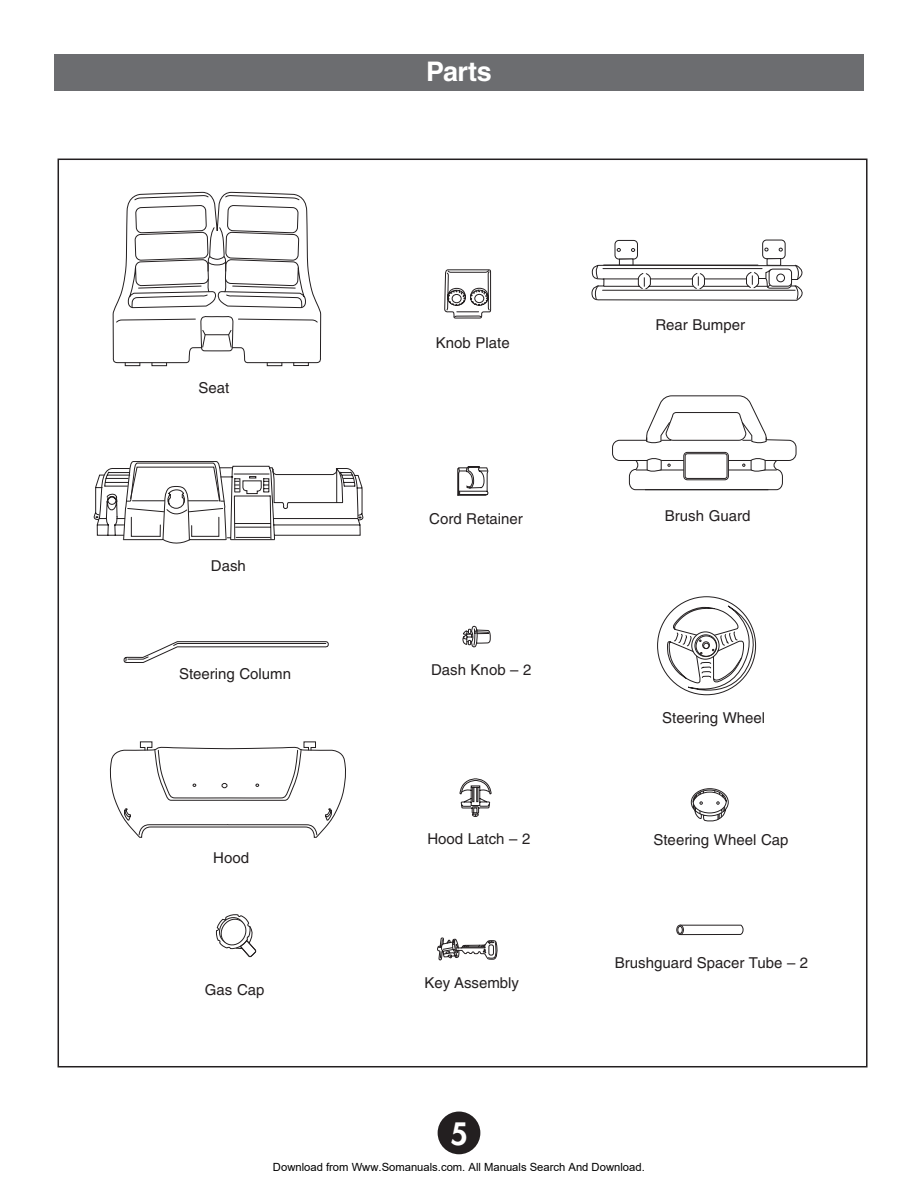
<style>
.page{position:relative;width:918px;height:1188px;background:#fff}
.page>*{position:absolute;margin:0;border:0;box-sizing:border-box;transform-origin:0 0}
.t1{font:800 30px "Futura";color:#fff}
.t2{font:700 27px "Helvetica";letter-spacing:-.015em;color:#fff}
.t3{font:15px "Helvetica";color:#231f20}
.t4{font:11.25px "Arial";color:#000}
</style>
<div class="page">
<div style="left:438px;top:1112px;width:42px;height:42px;background:#231f20;border-radius:50%"></div>
<div style="left:54px;top:54px;width:810px;height:36px;background:#6c6d70"></div>
<svg style="left:691px;top:788px;width:38px;height:34px"></svg>
<svg style="left:460px;top:778px;width:31px;height:39px"></svg>
<svg style="left:444px;top:269px;width:47px;height:50px"></svg>
<svg style="left:463px;top:626px;width:28px;height:22px"></svg>
<svg style="left:437px;top:938px;width:60px;height:23px"></svg>
<svg style="left:123px;top:641px;width:206px;height:22px"></svg>
<svg style="left:109px;top:741px;width:237px;height:97px"></svg>
<svg style="left:93px;top:461px;width:271px;height:83px"></svg>
<svg style="left:112px;top:191px;width:210px;height:175px"></svg>
<div style="left:293px;top:362px;width:16px;height:4px;border:1px solid #231f20"></div>
<div style="left:125px;top:363px;width:15px;height:3px;border:1px solid #231f20"></div>
<svg style="left:657px;top:596px;width:100px;height:100px"></svg>
<svg style="left:612px;top:395px;width:185px;height:96px"></svg>
<div style="left:762px;top:240px;width:24px;height:19px;background:#fff;border:1px solid #231f20;border-radius:4px"></div>
<div style="left:767px;top:258px;width:14px;height:8px;background:#fff;border:1px solid #231f20"></div>
<div style="left:615px;top:240px;width:23px;height:19px;background:#fff;border:1px solid #231f20;border-radius:4px"></div>
<svg style="left:617px;top:248px;width:4px;height:4px"></svg>
<svg style="left:631px;top:248px;width:4px;height:4px"></svg>
<svg style="left:592px;top:264px;width:211px;height:37px"></svg>
<hr style="left:603px;top:268px;width:159px;height:1px;background:#231f20">
<svg style="left:682px;top:925px;width:61px;height:10px"></svg>
<svg style="left:677px;top:925px;width:7px;height:10px"></svg>
<svg style="left:678px;top:926px;width:5px;height:8px"></svg>
<svg style="left:216px;top:914px;width:40px;height:43px"></svg>
<svg style="left:457px;top:466px;width:32px;height:30px"></svg>
<p class="t3" style="left:198px;top:382px;width:32px">Seat</p>
<p class="t3" style="left:211px;top:560px;width:37px">Dash</p>
<p class="t3" style="left:179px;top:668px;width:114px">Steering Column</p>
<p class="t3" style="left:213px;top:852px;width:37px">Hood</p>
<p class="t3" style="left:205px;top:984px;width:61px">Gas Cap</p>
<h2 class="t2" style="left:426px;top:61px;width:67px">Parts</h2>
<p class="t3" style="left:436px;top:337px;width:75px">Knob Plate</p>
<p class="t3" style="left:429px;top:513px;width:95px">Cord Retainer</p>
<p class="t3" style="left:431px;top:664px;width:102px">Dash Knob – 2</p>
<p class="t3" style="left:427px;top:833px;width:104px">Hood Latch – 2</p>
<p class="t3" style="left:425px;top:978px;width:96px">Key Assembly</p>
<h1 class="t1" style="left:451px;top:1119px;width:19px">5</h1>
<p class="t3" style="left:655px;top:319px;width:91px">Rear Bumper</p>
<p class="t3" style="left:665px;top:510px;width:87px">Brush Guard</p>
<p class="t3" style="left:662px;top:712px;width:104px">Steering Wheel</p>
<p class="t3" style="left:653px;top:834px;width:137px">Steering Wheel Cap</p>
<p class="t3" style="left:615px;top:957px;width:195px">Brushguard Spacer Tube – 2</p>
<p class="t4" style="left:273px;top:1160px;width:373px">Download from Www.Somanuals.com. All Manuals Search And Download.</p>
</div>
